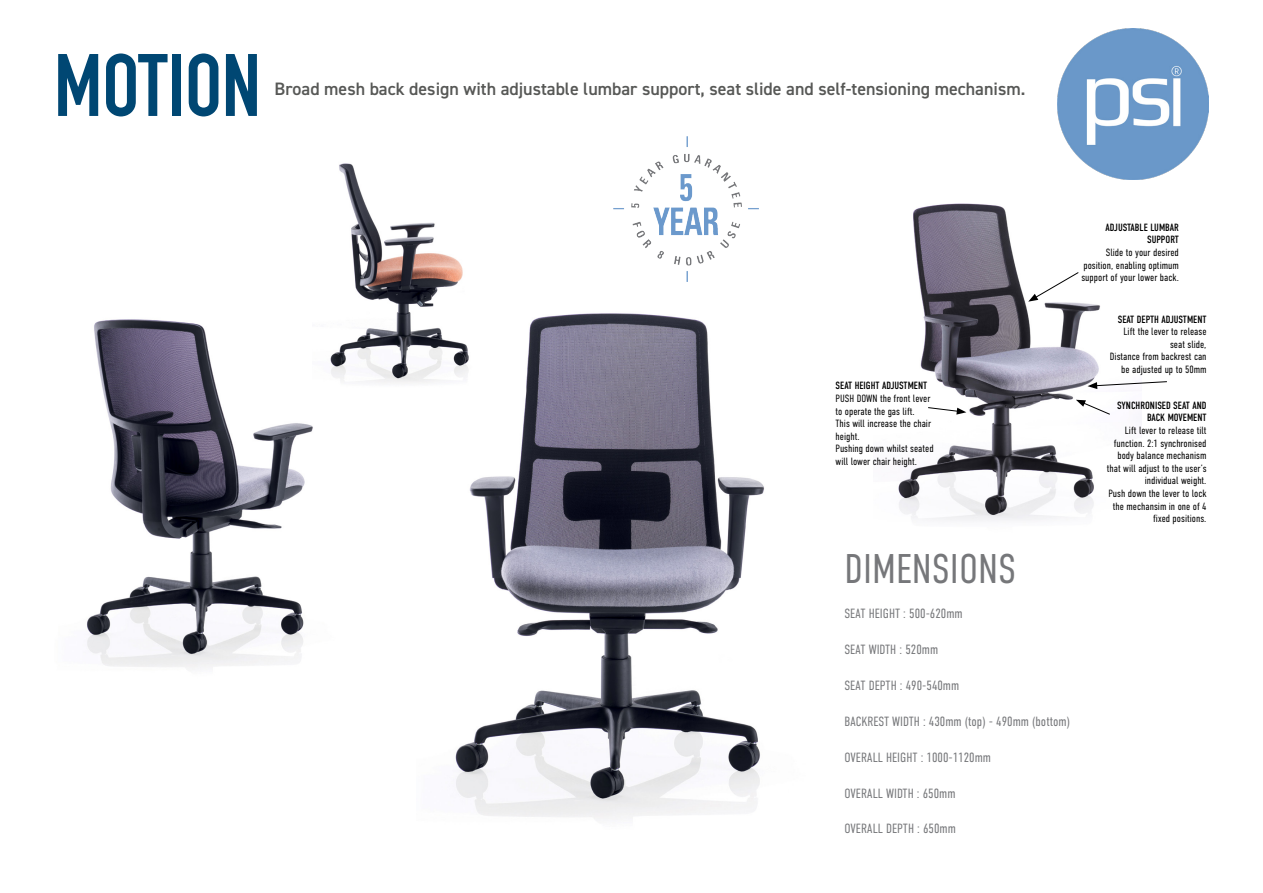
<style>
.page{position:relative;width:1263px;height:893px;background:#fff}
.page>*{position:absolute;margin:0;border:0;box-sizing:border-box;transform-origin:0 0}
.t1{font:700 87px "DIN Condensed";color:#004773}
.t2{font:300 41.4px "DIN Condensed";color:#76777a}
.t3{font:600 18px "DIN2014";color:#575856}
.t4{font:300 13.35px "DIN Condensed";color:#76777a}
.t5{font:300 10.5px/12.6px "DIN Condensed";color:#000;text-align:right}
.t6{font:10.5px/12.6px "DIN Condensed";color:#000;text-align:right}
</style>
<div class="page">
<img style="left:898px;top:203px;width:202px;height:318px">
<svg style="left:927px;top:407px;width:39px;height:8px"></svg>
<svg style="left:1087px;top:381px;width:80px;height:8px"></svg>
<svg style="left:1076px;top:400px;width:34px;height:15px"></svg>
<img style="left:1057px;top:28px;width:152px;height:152px">
<img style="left:455px;top:281px;width:309px;height:538px">
<img style="left:87px;top:319px;width:226px;height:350px">
<img style="left:330px;top:163px;width:172px;height:226px">
<svg style="left:1028px;top:271px;width:51px;height:31px"></svg>
<img style="left:613px;top:136px;width:145px;height:145px">
<h1 class="t1" style="left:54px;top:27px;width:208px">MOTION</h1>
<h3 class="t3" style="left:275px;top:77px;width:752px">Broad mesh back design with adjustable lumbar support, seat slide and self-tensioning mechanism.</h3>
<p class="t6" style="left:1105px;top:221px;width:75px">ADJUSTABLE LUMBAR<br>SUPPORT</p>
<p class="t5" style="left:1081px;top:246px;width:99px;text-align:justify;text-indent:24px">Slide to your desired position, enabling optimum support of your lower back.</p>
<p class="t6" style="left:836px;top:380px;width:93px">SEAT HEIGHT ADJUSTMENT</p>
<p class="t5" style="left:836px;top:392px;width:100px;text-align:left">PUSH DOWN the front lever to operate the gas lift.<br>This will increase the chair height.<br>Pushing down whilst seated will lower chair height.</p>
<h2 class="t2" style="left:844px;top:545px;width:173px">DIMENSIONS</h2>
<p class="t4" style="left:844px;top:606px;width:120px">SEAT HEIGHT : 500-620mm</p>
<p class="t4" style="left:844px;top:642px;width:95px">SEAT WIDTH : 520mm</p>
<p class="t4" style="left:844px;top:678px;width:116px">SEAT DEPTH : 490-540mm</p>
<p class="t4" style="left:844px;top:714px;width:227px">BACKREST WIDTH : 430mm (top) - 490mm (bottom)</p>
<p class="t4" style="left:844px;top:750px;width:148px">OVERALL HEIGHT : 1000-1120mm</p>
<p class="t4" style="left:844px;top:785px;width:113px">OVERALL WIDTH : 650mm</p>
<p class="t4" style="left:844px;top:821px;width:113px">OVERALL DEPTH : 650mm</p>
<p class="t6" style="left:1118px;top:313px;width:90px">SEAT DEPTH ADJUSTMENT</p>
<p class="t5" style="left:1110px;top:325px;width:98px">Lift the lever to release seat slide,<br>Distance from backrest can be adjusted up to 50mm</p>
<p class="t6" style="left:1117px;top:399px;width:91px">SYNCHRONISED SEAT AND<br>BACK MOVEMENT</p>
<p class="t5" style="left:1107px;top:424px;width:101px">Lift lever to release tilt function. 2:1 synchronised body balance mechanism that will adjust to the user’s individual weight.<br>Push down the lever to lock the mechansim in one of 4 fixed positions.</p>
</div>
